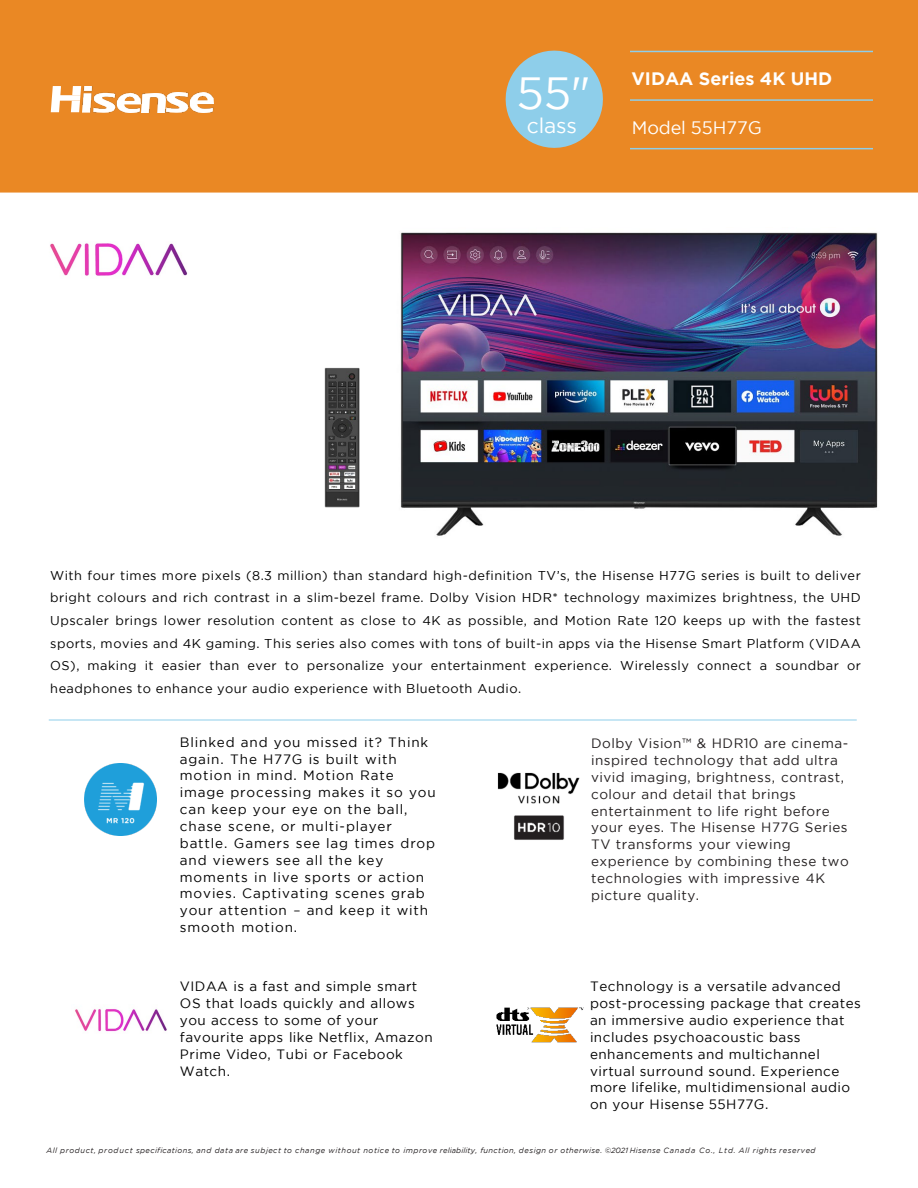
<style>
.page{position:relative;width:918px;height:1188px;background:#fff}
.page>*{position:absolute;margin:0;border:0;box-sizing:border-box;transform-origin:0 0}
.t1{font:45px "Gotham";color:#fff}
.t2{font:21px "Gotham";letter-spacing:-.01em;color:#fff}
.t3{font:700 18px "Gotham";color:#fff}
.t4{font:18px "Gotham";letter-spacing:-.005em;color:#fff}
.t5{font:13.5px/16.8px "Gotham";letter-spacing:.035em;color:#000}
.t6{font:13.5px/16.8px "Gotham";letter-spacing:.06em;color:#000}
.t7{font:13.5px/16.8px "Gotham";letter-spacing:.035em;color:#231f20}
.t8{font:12.75px/22.6px "Gotham";letter-spacing:.035em;color:#000;text-align:justify}
.t9{font:italic 7.5px "Gotham";letter-spacing:.07em;color:#231f20}
</style>
<div class="page">
<div style="left:0;top:0;width:918px;height:193px;background:#ea8824"></div>
<img style="left:142px;top:93px;width:23px;height:19px">
<svg style="left:51px;top:86px;width:30px;height:26px"></svg>
<img style="left:82px;top:86px;width:58px;height:26px">
<img style="left:167px;top:93px;width:47px;height:19px">
<svg style="left:506px;top:51px;width:97px;height:97px;background:#a1bfc0"></svg>
<hr style="left:630px;top:51px;width:243px;height:1px;background:#8eceea">
<hr style="left:630px;top:99px;width:243px;height:2px;background:#8eceea">
<hr style="left:630px;top:148px;width:243px;height:1px;background:#8eceea">
<hr style="left:49px;top:720px;width:808px;height:1px;background:#8eceea">
<img style="left:497px;top:772px;width:83px;height:68px">
<img style="left:496px;top:1007px;width:88px;height:36px">
<img style="left:324px;top:367px;width:36px;height:141px">
<img style="left:75px;top:1009px;width:92px;height:23px">
<img style="left:84px;top:763px;width:72px;height:72px">
<img style="left:50px;top:243px;width:138px;height:33px">
<img style="left:400px;top:232px;width:478px;height:304px">
<p class="t1" style="left:517px;top:68px;width:76px">55"</p>
<p class="t2" style="left:527px;top:114px;width:52px">class</p>
<p class="t3" style="left:631px;top:68px;width:202px">VIDAA Series 4K UHD</p>
<p class="t4" style="left:632px;top:118px;width:132px">Model 55H77G</p>
<p class="t8" style="left:50px;top:564px;width:812px">With four times more pixels (8.3 million) than standard high-definition TV’s, the Hisense H77G series is built to deliver bright colours and rich contrast in a slim-bezel frame. Dolby Vision HDR* technology maximizes brightness, the UHD Upscaler brings lower resolution content as close to 4K as possible, and Motion Rate 120 keeps up with the fastest sports, movies and 4K gaming. This series also comes with tons of built-in apps via the Hisense Smart Platform (VIDAA OS), making it easier than ever to personalize your entertainment experience. Wirelessly connect a soundbar or headphones to enhance your audio experience with Bluetooth Audio.</p>
<p class="t6" style="left:180px;top:733px;width:257px">Blinked and you missed it? Think again. The H77G is built with motion in mind. Motion Rate image processing makes it so you can keep your eye on the ball, chase scene, or multi-player battle. Gamers see lag times drop and viewers see all the key moments in live sports or action movies. Captivating scenes grab your attention – and keep it with smooth motion.</p>
<p class="t7" style="left:591px;top:735px;width:259px">Dolby Vision™ &amp; HDR10 are cinema&shy;inspired technology that add ultra vivid imaging, brightness, contrast, colour and detail that brings entertainment to life right before your eyes. The Hisense H77G Series<br>TV transforms your viewing experience by combining these two technologies with impressive 4K picture quality.</p>
<p class="t5" style="left:180px;top:978px;width:254px">VIDAA is a fast and simple smart<br>OS that loads quickly and allows you access to some of your favourite apps like Netflix, Amazon<br>Prime Video, Tubi or Facebook<br>Watch.</p>
<p class="t5" style="left:590px;top:978px;width:272px">Technology is a versatile advanced post-processing package that creates an immersive audio experience that includes psychoacoustic bass enhancements and multichannel virtual surround sound. Experience more lifelike, multidimensional audio on your Hisense 55H77G.</p>
<p class="t9" style="left:46px;top:1146px;width:771px">All product, product specifications, and data are subject to change without notice to improve reliability, function, design or otherwise. ©2021 Hisense Canada Co., Ltd. All rights reserved</p>
</div>
